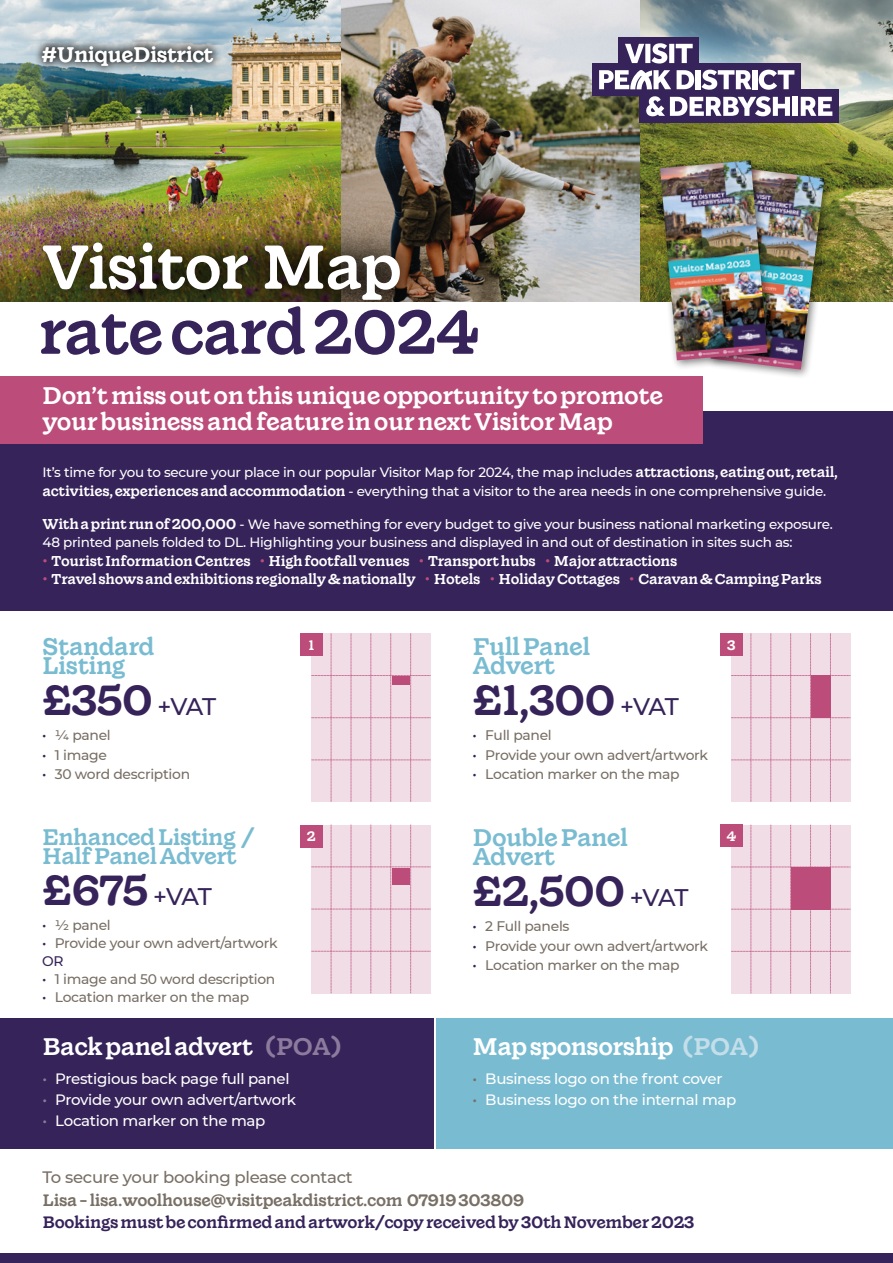
<style>
.page{position:relative;width:893px;height:1263px;background:#fff}
.page>*{position:absolute;margin:0;border:0;box-sizing:border-box;transform-origin:0 0}
.t1{font:500 61.65px "Wonder";letter-spacing:-.025em;color:#36235a}
.t2{font:500 61.65px "Wonder";letter-spacing:-.025em;color:#fff}
.t3{font:500 42px "Wonder";letter-spacing:-.025em;color:#36235a}
.t4{font:500 24px/25.5px "Wonder";letter-spacing:-.02em;color:#fff}
.t5{font:500 24px/19.5px "Wonder";letter-spacing:-.025em;color:#79bcd2}
.t6{font:500 22.5px/19.5px "Wonder";letter-spacing:-.025em;color:#79bcd2}
.t7{font:500 21px "Wonder";letter-spacing:-.025em;color:#fff}
.t8{font:500 16.5px "Wonder";letter-spacing:-.02em;color:#36235a}
.t9{font:500 16.5px "Wonder";letter-spacing:-.02em;color:#786f65}
.t10{font:500 16.5px "Montserrat";letter-spacing:-.02em;color:#786f65}
.t11{font:500 15px "Montserrat";letter-spacing:-.02em;color:#fff}
.t12{font:500 14.25px "Wonder";letter-spacing:-.02em;color:#fff}
.t13{font:500 13.8px/18px "Montserrat";letter-spacing:-.02em;color:#786f65}
.t14{font:500 13.65px "Wonder";color:#fff}
.t15{font:500 13.5px/18.3px "Montserrat";letter-spacing:-.02em;color:#fff}
.s1{font-family:"Wonder";font-size:14.25px}
.s2{color:#bc4d7a}
.s3{font-family:"Montserrat";font-size:24px}
.s4{color:#36235a}
.s5{color:#8d7b9e}
.s6{color:#c4deea}
.s7{color:#786f65}
</style>
<div class="page">
<img style="left:418px;top:0;width:475px;height:302px">
<img style="left:0;top:0;width:418px;height:302px">
<div style="left:640px;top:90px;width:199px;height:33px;background:#36235a"></div>
<div style="left:592px;top:63px;width:209px;height:33px;background:#36235a"></div>
<div style="left:618px;top:37px;width:81px;height:45px;background:#36235a"></div>
<svg style="left:646px;top:96px;width:144px;height:20px"></svg>
<div style="left:793px;top:97px;width:5px;height:19px;background:#fff"></div>
<svg style="left:801px;top:97px;width:31px;height:19px"></svg>
<svg style="left:677px;top:70px;width:17px;height:19px"></svg>
<div style="left:695px;top:70px;width:5px;height:19px;background:#fff"></div>
<svg style="left:701px;top:70px;width:50px;height:20px"></svg>
<div style="left:753px;top:70px;width:5px;height:19px;background:#fff"></div>
<svg style="left:759px;top:70px;width:35px;height:20px"></svg>
<svg style="left:599px;top:70px;width:72px;height:19px"></svg>
<svg style="left:625px;top:43px;width:68px;height:21px"></svg>
<div style="left:0;top:412px;width:893px;height:199px;background:#36235a"></div>
<div style="left:0;top:1018px;width:433px;height:131px;background:#36235a"></div>
<div style="left:437px;top:1018px;width:456px;height:131px;background:#79bcd2"></div>
<div style="left:0;top:1253px;width:893px;height:10px;background:#36235a"></div>
<div style="left:0;top:376px;width:702px;height:67px;background:#bc4d7a"></div>
<div style="left:311px;top:633px;width:120px;height:169px;background:#f0dde5"></div>
<svg style="left:731px;top:633px;width:119px;height:169px;background:#ebd1dc"></svg>
<svg style="left:311px;top:825px;width:120px;height:168px;background:#edd5df"></svg>
<div style="left:392px;top:876px;width:18px;height:8px;background:#bc4d7a"></div>
<svg style="left:731px;top:825px;width:119px;height:168px;background:#e9cbd8"></svg>
<div style="left:300px;top:633px;width:23px;height:23px;background:#bc4d7a"></div>
<div style="left:300px;top:825px;width:23px;height:22px;background:#bc4d7a"></div>
<div style="left:720px;top:633px;width:23px;height:23px;background:#bc4d7a"></div>
<div style="left:720px;top:825px;width:23px;height:22px;background:#bc4d7a"></div>
<img style="left:10px;top:209px;width:424px;height:93px">
<svg style="left:34px;top:37px;width:188px;height:38px;background:#818f95"></svg>
<div style="left:705px;top:162px;width:129px;height:217px;background:#000;opacity:.5"></div>
<img style="left:777px;top:167px;width:47px;height:203px">
<div style="left:655px;top:155px;width:122px;height:215px;background:#000;opacity:.5"></div>
<img style="left:660px;top:160px;width:107px;height:200px">
<h3 class="t7" style="left:42px;top:40px;width:173px">#UniqueDistrict</h3>
<h1 class="t2" style="left:42px;top:225px;width:361px">Visitor Map</h1>
<h1 class="t1" style="left:39px;top:290px;width:443px">rate card 2024</h1>
<h3 class="t4" style="left:42px;top:383px;width:623px">Don’t miss out on this unique opportunity to promote your business and feature in our next Visitor Map</h3>
<p class="t15" style="left:43px;top:463px;width:797px">It’s time for you to secure your place in our popular Visitor Map for 2024, the map includes <span class="s1">attractions, eating out, retail, activities, experiences and accommodation</span> - everything that a visitor to the area needs in one comprehensive guide.</p>
<p class="t15" style="left:43px;top:514px;width:792px"><span class="s1">With a print run of 200,000</span> - We have something for every budget to give your business national marketing exposure.<br>48 printed panels folded to DL. Highlighting your business and displayed in and out of destination in sites such as:</p>
<p class="t12" style="left:43px;top:551px;width:636px"><span class="s2">•</span> Tourist Information Centres <span class="s2">•</span> High footfall venues <span class="s2">•</span> Transport hubs <span class="s2">•</span> Major attractions</p>
<p class="t12" style="left:43px;top:569px;width:781px"><span class="s2">•</span> Travel shows and exhibitions regionally &amp; nationally <span class="s2">•</span> Hotels <span class="s2">•</span> Holiday Cottages <span class="s2">•</span> Caravan &amp; Camping Parks</p>
<h3 class="t5" style="left:42px;top:636px;width:114px">Standard<br>Listing</h3>
<h2 class="t3" style="left:42px;top:671px;width:176px">£350 <span class="s3">+VAT</span></h2>
<p class="t13" style="left:42px;top:726px;width:70px"><span class="s4">•</span> ¼ panel</p>
<p class="t13" style="left:42px;top:745px;width:66px"><span class="s4">•</span> 1 image</p>
<p class="t13" style="left:42px;top:765px;width:150px"><span class="s4">•</span> 30 word description</p>
<h3 class="t6" style="left:42px;top:827px;width:214px">Enhanced Listing /<br>Half Panel Advert</h3>
<h2 class="t3" style="left:42px;top:861px;width:171px">£675 <span class="s3">+VAT</span></h2>
<p class="t13" style="left:42px;top:916px;width:70px"><span class="s4">•</span> ½ panel</p>
<p class="t13" style="left:42px;top:934px;width:237px"><span class="s4">•</span> Provide your own advert/artwork<br><span class="s4">OR</span></p>
<p class="t13" style="left:42px;top:970px;width:235px"><span class="s4">•</span> 1 image and 50 word description</p>
<p class="t13" style="left:42px;top:988px;width:209px"><span class="s4">•</span> Location marker on the map</p>
<p class="t14" style="left:308px;top:636px;width:7px">1</p>
<p class="t14" style="left:307px;top:827px;width:11px">2</p>
<h3 class="t4" style="left:43px;top:1034px;width:301px">Back panel advert <span class="s5">(POA)</span></h3>
<p class="t11" style="left:43px;top:1068px;width:249px"><span class="s5">•</span> Prestigious back page full panel</p>
<p class="t11" style="left:43px;top:1089px;width:255px"><span class="s5">•</span> Provide your own advert/artwork</p>
<p class="t11" style="left:43px;top:1110px;width:224px"><span class="s5">•</span> Location marker on the map</p>
<h3 class="t5" style="left:472px;top:636px;width:119px">Full Panel<br>Advert</h3>
<h2 class="t3" style="left:472px;top:671px;width:208px">£1,300 <span class="s3">+VAT</span></h2>
<p class="t13" style="left:472px;top:726px;width:81px"><span class="s4">•</span> Full panel</p>
<p class="t13" style="left:472px;top:745px;width:237px"><span class="s4">•</span> Provide your own advert/artwork</p>
<p class="t13" style="left:472px;top:765px;width:209px"><span class="s4">•</span> Location marker on the map</p>
<h3 class="t5" style="left:472px;top:828px;width:157px">Double Panel<br>Advert</h3>
<h2 class="t3" style="left:472px;top:863px;width:217px">£2,500 <span class="s3">+VAT</span></h2>
<p class="t13" style="left:472px;top:917px;width:99px"><span class="s4">•</span> 2 Full panels</p>
<p class="t13" style="left:472px;top:936px;width:237px"><span class="s4">•</span> Provide your own advert/artwork</p>
<p class="t13" style="left:472px;top:956px;width:209px"><span class="s4">•</span> Location marker on the map</p>
<p class="t14" style="left:727px;top:636px;width:10px">3</p>
<p class="t14" style="left:726px;top:827px;width:11px">4</p>
<h3 class="t4" style="left:472px;top:1034px;width:288px">Map sponsorship <span class="s6">(POA)</span></h3>
<p class="t11" style="left:472px;top:1068px;width:251px"><span class="s7">•</span> Business logo on the front cover</p>
<p class="t11" style="left:472px;top:1089px;width:265px"><span class="s7">•</span> Business logo on the internal map</p>
<p class="t10" style="left:43px;top:1166px;width:312px">To secure your booking please contact</p>
<p class="t9" style="left:43px;top:1188px;width:483px">Lisa - lisa.woolhouse@visitpeakdistrict.com 07919 303809</p>
<p class="t8" style="left:43px;top:1211px;width:653px">Bookings must be confirmed and artwork/copy received by 30th November 2023</p>
</div>
